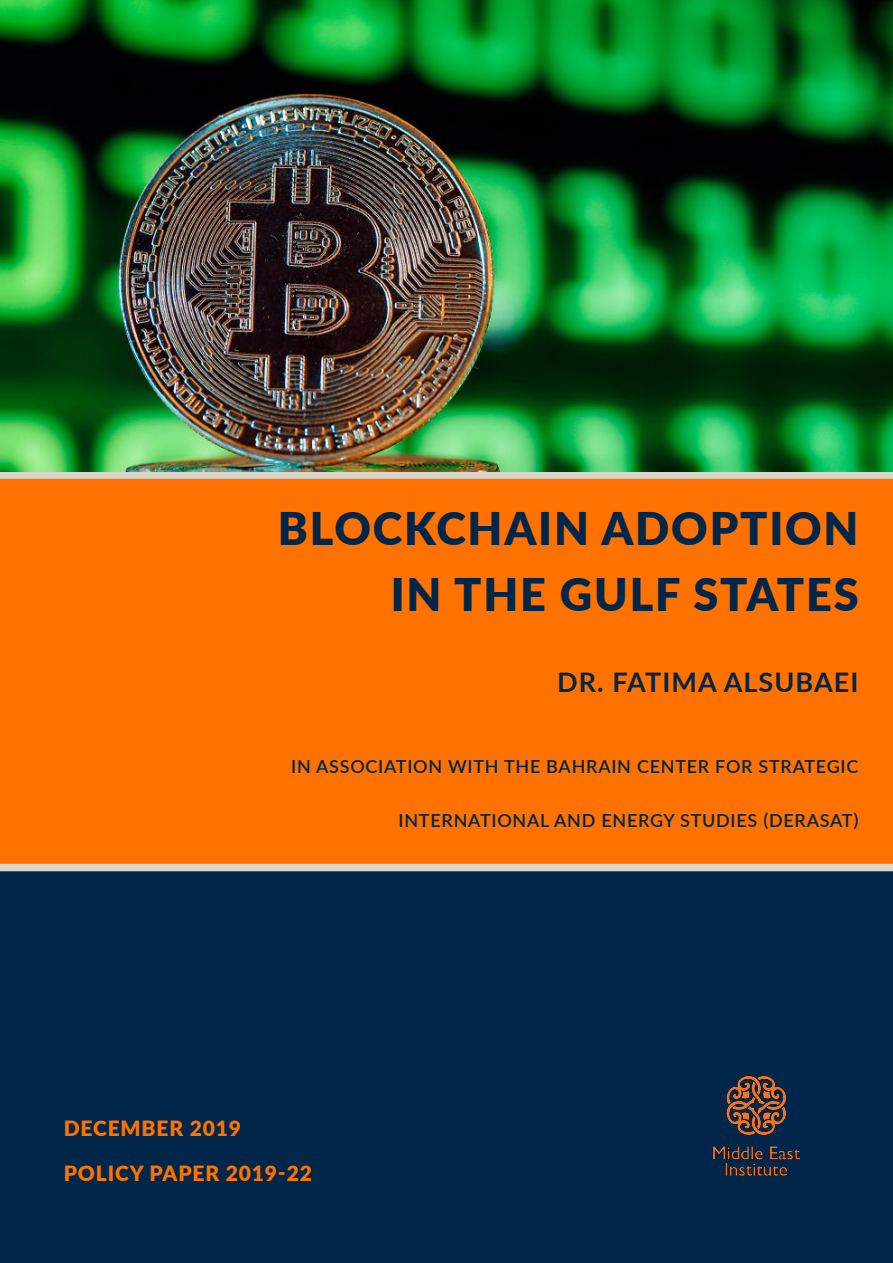
<style>
.page{position:relative;width:893px;height:1263px;background:#fff}
.page>*{position:absolute;margin:0;border:0;box-sizing:border-box;transform-origin:0 0}
.Title{font:900 45px/66px "Lato";letter-spacing:.04em;color:#002649;text-align:right}
.Author{font:700 27px "Lato";letter-spacing:.04em;color:#002649}
.Date{font:900 21px "Lato";letter-spacing:.04em;color:#ff7200}
.Author-2{font:600 18px "Lato";letter-spacing:.04em;color:#002649}
</style>
<div class="page">
<div style="left:0;top:871px;width:893px;height:392px;background:#002649"></div>
<div style="left:0;top:471px;width:893px;height:400px;background:#ff7200"></div>
<img style="left:0;top:0;width:893px;height:471px">
<img style="left:713px;top:1075px;width:87px;height:101px">
<p class="Title" style="left:278px;top:493px;width:582px">BLOCKCHAIN ADOPTION<br>IN THE GULF STATES</p>
<p class="Author" style="left:557px;top:662px;width:303px">DR. FATIMA ALSUBAEI</p>
<p class="Author-2" style="left:291px;top:753px;width:569px">IN ASSOCIATION WITH THE BAHRAIN CENTER FOR STRATEGIC</p>
<p class="Author-2" style="left:399px;top:807px;width:461px">INTERNATIONAL AND ENERGY STUDIES (DERASAT)</p>
<p class="Date" style="left:64px;top:1112px;width:179px">DECEMBER 2019</p>
<p class="Date" style="left:64px;top:1157px;width:250px">POLICY PAPER 2019-22</p>
</div>
